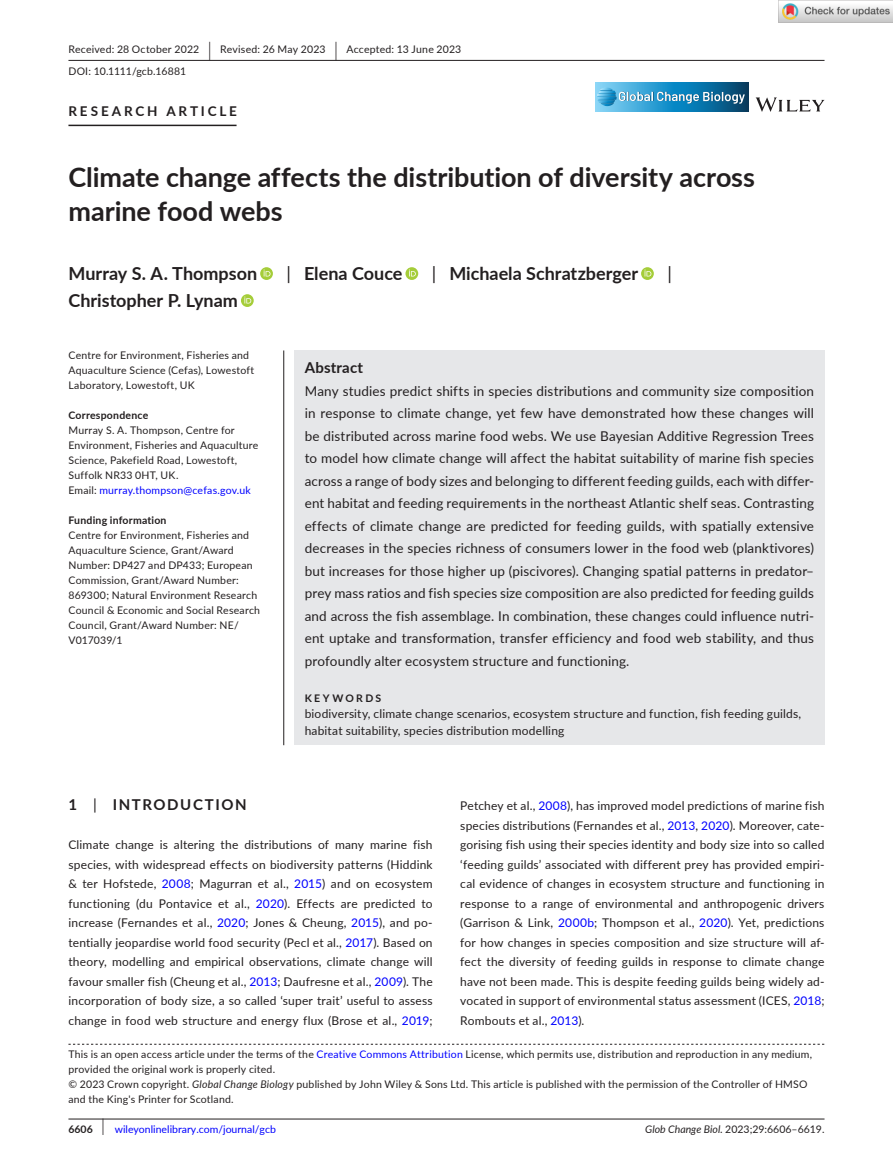
<style>
.page{position:relative;width:893px;height:1174px;background:#fff}
.page>*{position:absolute;margin:0;border:0;box-sizing:border-box;transform-origin:0 0}
.t1{font:700 27px/34.5px "Lato";letter-spacing:-.005em;color:#231f20}
.t2{font:700 18px "Lato";color:#231f20}
.t3{font:18px "Lato";color:#231f20}
.t4{font:700 15px "Lato";letter-spacing:.1em;color:#231f20}
.t5{font:700 15px "Lato";letter-spacing:.015em;color:#231f20}
.t6{font:13.5px/22.5px "Lato";letter-spacing:.01em;color:#231f20;text-align:justify}
.t7{font:700 13.5px "Lato";letter-spacing:.21em;color:#231f20}
.t8{font:12px/19.5px "Lato";letter-spacing:.015em;color:#231f20;text-align:justify}
.t9{font:10.5px/15px "Lato";letter-spacing:.02em;color:#231f20}
.t10{font:10.5px "Lato";color:#00f}
.t11{font:10.5px "Lato";color:#231f20}
.t12{font:700 10.5px "Lato";letter-spacing:.02em;color:#231f20}
.t13{font:700 10.5px "Lato";letter-spacing:.22em;color:#231f20}
.s1{font-size:19.65px}
.s2{font-weight:400}
.s3{color:#00f}
.s4{font-style:italic}
.s5{font-weight:700;color:#231f20}
.s6{font-size:17.4px;color:#231f20}
</style>
<div class="page">
<hr style="left:68px;top:1118px;width:756px;height:1px;background:#231f20">
<svg style="left:756px;top:97px;width:68px;height:15px"></svg>
<svg style="left:595px;top:82px;width:153px;height:29px;background:#2b8bbb"></svg>
<svg style="left:597px;top:87px;width:148px;height:19px;background:#4799c2"></svg>
<hr style="left:68px;top:60px;width:756px;height:1px;background:#231f20">
<hr style="left:68px;top:125px;width:169px;height:1px;background:#231f20">
<svg style="left:260px;top:267px;width:13px;height:13px"></svg>
<svg style="left:264px;top:269px;width:6px;height:7px"></svg>
<svg style="left:405px;top:267px;width:13px;height:13px"></svg>
<svg style="left:409px;top:269px;width:7px;height:7px"></svg>
<svg style="left:641px;top:267px;width:13px;height:13px"></svg>
<svg style="left:644px;top:269px;width:7px;height:7px"></svg>
<svg style="left:241px;top:294px;width:13px;height:13px"></svg>
<svg style="left:244px;top:296px;width:7px;height:7px"></svg>
<div style="left:294px;top:350px;width:530px;height:395px;background:#e6e7e9"></div>
<hr style="left:283px;top:350px;width:1px;height:395px;background:#231f20">
<svg style="left:68px;top:1043px;width:756px;height:1px"></svg>
<img style="left:779px;top:0;width:114px;height:23px">
<p class="t9" style="left:68px;top:38px;width:394px;line-height:21.8px">Received: 28 October 2022 <span class="s1">|</span> Revised: 26 May 2023 <span class="s1">|</span> Accepted: 13 June 2023<br>DOI: 10.1111/gcb.16881</p>
<p class="t7" style="left:68px;top:101px;width:170px">RESEARCH ARTICLE</p>
<h1 class="t1" style="left:68px;top:159px;width:688px">Climate change affects the distribution of diversity across marine food webs</h1>
<h2 class="t2" style="left:68px;top:260px;width:190px">Murray S. A. Thompson</h2>
<h2 class="t2" style="left:286px;top:260px;width:118px"><span class="s2">|</span> Elena Couce</h2>
<h2 class="t2" style="left:432px;top:260px;width:208px"><span class="s2">|</span> Michaela Schratzberger</h2>
<h2 class="t3" style="left:667px;top:260px;width:6px">|</h2>
<h2 class="t2" style="left:68px;top:287px;width:171px">Christopher P. Lynam</h2>
<p class="t9" style="left:68px;top:347px;width:187px">Centre for Environment, Fisheries and<br>Aquaculture Science (Cefas), Lowestoft<br>Laboratory, Lowestoft, UK</p>
<p class="t12" style="left:68px;top:407px;width:81px">Correspondence</p>
<p class="t9" style="left:68px;top:422px;width:191px">Murray S. A. Thompson, Centre for Environment, Fisheries and Aquaculture Science, Pakefield Road, Lowestoft, Suffolk NR33 0HT, UK.<br>Email: <span class="s3">murray.thompson@cefas.gov.uk</span></p>
<p class="t12" style="left:68px;top:512px;width:100px">Funding information</p>
<p class="t9" style="left:68px;top:527px;width:193px">Centre for Environment, Fisheries and Aquaculture Science, Grant/Award Number: DP427 and DP433; European Commission, Grant/Award Number:<br>869300; Natural Environment Research Council &amp; Economic and Social Research Council, Grant/Award Number: NE/ V017039/1</p>
<p class="t5" style="left:305px;top:356px;width:60px">Abstract</p>
<p class="t6" style="left:305px;top:379px;width:511px">Many studies predict shifts in species distributions and community size composition in response to climate change, yet few have demonstrated how these changes will be distributed across marine food webs. We use Bayesian Additive Regression Trees to model how climate change will affect the habitat suitability of marine fish species across a range of body sizes and belonging to different feeding guilds, each with differ&shy;ent habitat and feeding requirements in the northeast Atlantic shelf seas. Contrasting effects of climate change are predicted for feeding guilds, with spatially extensive decreases in the species richness of consumers lower in the food web (planktivores) but increases for those higher up (piscivores). Changing spatial patterns in predator– prey mass ratios and fish species size composition are also predicted for feeding guilds and across the fish assemblage. In combination, these changes could influence nutri&shy;ent uptake and transformation, transfer efficiency and food web stability, and thus profoundly alter ecosystem structure and functioning.</p>
<p class="t13" style="left:305px;top:690px;width:78px">KEYWORDS</p>
<p class="t8" style="left:305px;top:705px;width:498px;line-height:16.5px">biodiversity, climate change scenarios, ecosystem structure and function, fish feeding guilds, habitat suitability, species distribution modelling</p>
<p class="t4" style="left:68px;top:794px;width:180px">1 <span class="s2">|</span> INTRODUCTION</p>
<p class="t8" style="left:68px;top:834px;width:366px">Climate change is altering the distributions of many marine fish species, with widespread effects on biodiversity patterns (Hiddink &amp; ter Hofstede, <span class="s3">2008</span>; Magurran et al., <span class="s3">2015</span>) and on ecosystem functioning (du Pontavice et al., <span class="s3">2020</span>). Effects are predicted to increase (Fernandes et al., <span class="s3">2020</span>; Jones &amp; Cheung, <span class="s3">2015</span>), and po&shy;tentially jeopardise world food security (Pecl et al., <span class="s3">2017</span>). Based on theory, modelling and empirical observations, climate change will favour smaller fish (Cheung et al., <span class="s3">2013</span>; Daufresne et al., <span class="s3">2009</span>). The incorporation of body size, a so called ‘super trait’ useful to assess change in food web structure and energy flux (Brose et al., <span class="s3">2019</span>;</p>
<p class="t8" style="left:460px;top:795px;width:366px">Petchey et al., <span class="s3">2008</span>), has improved model predictions of marine fish species distributions (Fernandes et al., <span class="s3">2013</span>, <span class="s3">2020</span>). Moreover, cate&shy;gorising fish using their species identity and body size into so called ‘feeding guilds’ associated with different prey has provided empiri&shy;cal evidence of changes in ecosystem structure and functioning in response to a range of environmental and anthropogenic drivers (Garrison &amp; Link, <span class="s3">2000b</span>; Thompson et al., <span class="s3">2020</span>). Yet, predictions for how changes in species composition and size structure will af&shy;fect the diversity of feeding guilds in response to climate change have not been made. This is despite feeding guilds being widely ad&shy;vocated in support of environmental status assessment (ICES, <span class="s3">2018</span>; Rombouts et al., <span class="s3">2013</span>).</p>
<p class="t9" style="left:68px;top:1046px;width:745px">This is an open access article under the terms of the <span class="s3">Creative Commons Attribution</span> License, which permits use, distribution and reproduction in any medium, provided the original work is properly cited.<br>© 2023 Crown copyright. <span class="s4">Global Change Biology</span> published by John Wiley &amp; Sons Ltd. This article is published with the permission of the Controller of HMSO and the King's Printer for Scotland.</p>
<p class="t10" style="left:68px;top:1121px;width:209px"><span class="s5">6606</span> <span class="s6">|</span> wileyonlinelibrary.com/journal/gcb</p>
<p class="t11" style="left:645px;top:1121px;width:181px"><span class="s4">Glob Change Biol.</span> 2023;29:6606–6619.</p>
</div>
